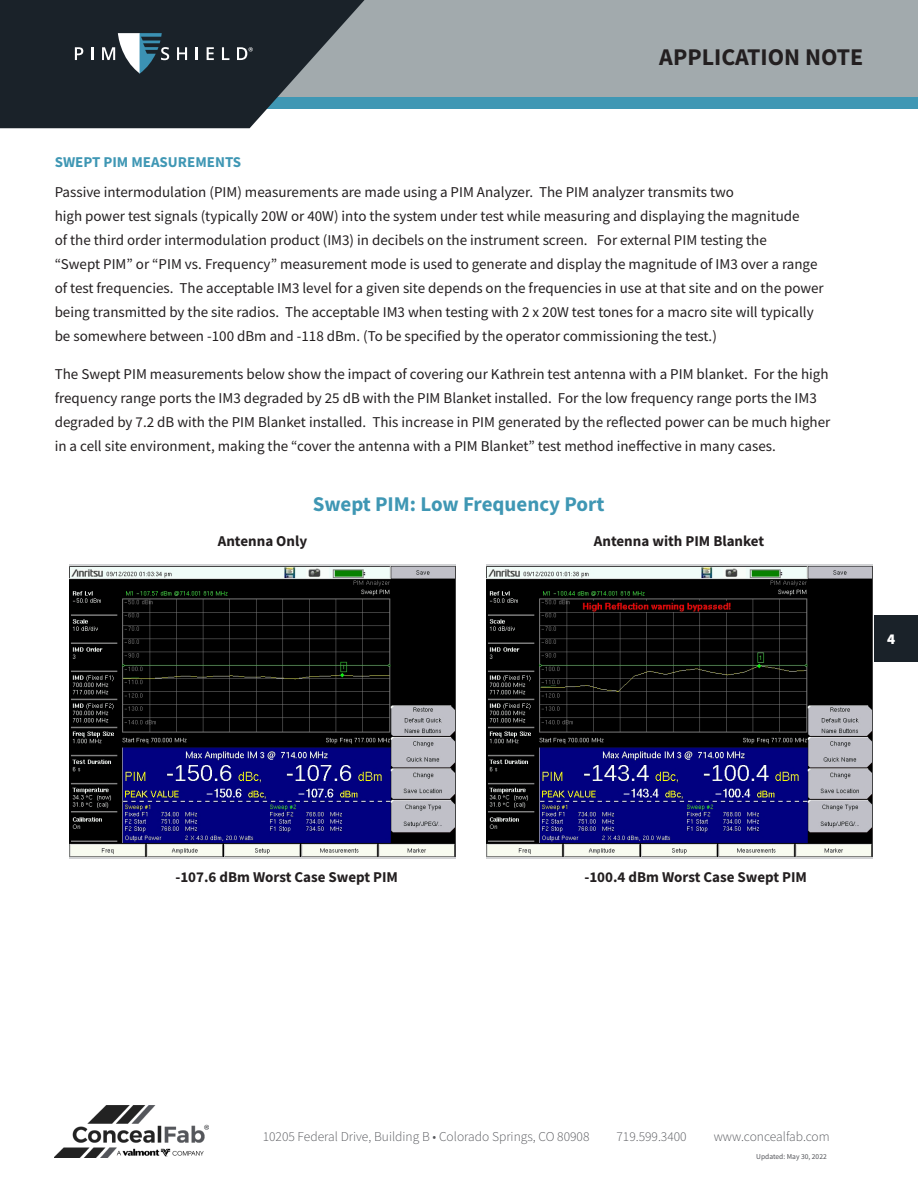
<style>
.page{position:relative;width:918px;height:1188px;background:#fff}
.page>*{position:absolute;margin:0;border:0;box-sizing:border-box;transform-origin:0 0}
.t1{font:700 24px "Source Sans Pro";color:#231f20}
.t2{font:700 21px "Source Sans Pro";color:#3f97b4}
.t3{font:15px/24px "Source Sans Pro";color:#231f20}
.t4{font:700 15px "Source Sans Pro";color:#231f20}
.t5{font:700 15px "Source Sans Pro";color:#3f97b4}
.t6{font:900 15px "Source Sans Pro";color:#fff}
.t7{font:300 13.5px "Source Sans Pro";color:#54555a}
.t8{font:7.5px "Source Sans Pro";color:#54555a}
</style>
<div class="page">
<div style="left:364px;top:0;width:554px;height:97px;background:#a2aaad"></div>
<div style="left:0;top:97px;width:918px;height:11px;background:#3f97b4"></div>
<svg style="left:0;top:0;width:364px;height:128px;background:#323c43"></svg>
<img style="left:54px;top:1105px;width:155px;height:52px">
<svg style="left:75px;top:47px;width:8px;height:13px"></svg>
<svg style="left:91px;top:47px;width:2px;height:13px"></svg>
<svg style="left:102px;top:33px;width:67px;height:41px"></svg>
<svg style="left:177px;top:47px;width:10px;height:13px"></svg>
<svg style="left:196px;top:47px;width:2px;height:13px"></svg>
<svg style="left:207px;top:47px;width:7px;height:13px"></svg>
<svg style="left:222px;top:47px;width:7px;height:13px"></svg>
<svg style="left:237px;top:47px;width:16px;height:13px"></svg>
<div style="left:874px;top:616px;width:44px;height:46px;background:#1a2229"></div>
<img style="left:69px;top:566px;width:387px;height:290px">
<img style="left:486px;top:566px;width:386px;height:290px">
<h1 class="t1" style="left:659px;top:41px;width:205px">APPLICATION NOTE</h1>
<p class="t5" style="left:55px;top:152px;width:188px">SWEPT PIM MEASUREMENTS</p>
<p class="t3" style="left:55px;top:180px;width:771px">Passive intermodulation (PIM) measurements are made using a PIM Analyzer. The PIM analyzer transmits two<br>high power test signals (typically 20W or 40W) into the system under test while measuring and displaying the magnitude<br>of the third order intermodulation product (IM3) in decibels on the instrument screen. For external PIM testing the<br>“Swept PIM” or “PIM vs. Frequency” measurement mode is used to generate and display the magnitude of IM3 over a range of test frequencies. The acceptable IM3 level for a given site depends on the frequencies in use at that site and on the power being transmitted by the site radios. The acceptable IM3 when testing with 2 x 20W test tones for a macro site will typically be somewhere between -100 dBm and -118 dBm. (To be specified by the operator commissioning the test.)</p>
<p class="t3" style="left:55px;top:362px;width:777px">The Swept PIM measurements below show the impact of covering our Kathrein test antenna with a PIM blanket. For the high frequency range ports the IM3 degraded by 25 dB with the PIM Blanket installed. For the low frequency range ports the IM3 degraded by 7.2 dB with the PIM Blanket installed. This increase in PIM generated by the reflected power can be much higher in a cell site environment, making the “cover the antenna with a PIM Blanket” test method ineffective in many cases.</p>
<p class="t2" style="left:313px;top:490px;width:293px">Swept PIM: Low Frequency Port</p>
<p class="t4" style="left:218px;top:531px;width:91px">Antenna Only</p>
<p class="t4" style="left:594px;top:531px;width:172px">Antenna with PIM Blanket</p>
<p class="t6" style="left:887px;top:629px;width:10px">4</p>
<p class="t4" style="left:175px;top:867px;width:224px">-107.6 dBm Worst Case Swept PIM</p>
<p class="t4" style="left:584px;top:867px;width:224px">-100.4 dBm Worst Case Swept PIM</p>
<p class="t7" style="left:263px;top:1128px;width:328px">10205 Federal Drive, Building B • Colorado Springs, CO 80908</p>
<p class="t7" style="left:616px;top:1128px;width:72px">719.599.3400</p>
<p class="t7" style="left:714px;top:1128px;width:118px">www.concealfab.com</p>
<p class="t8" style="left:756px;top:1152px;width:72px">Updated: May 30, 2022</p>
</div>
